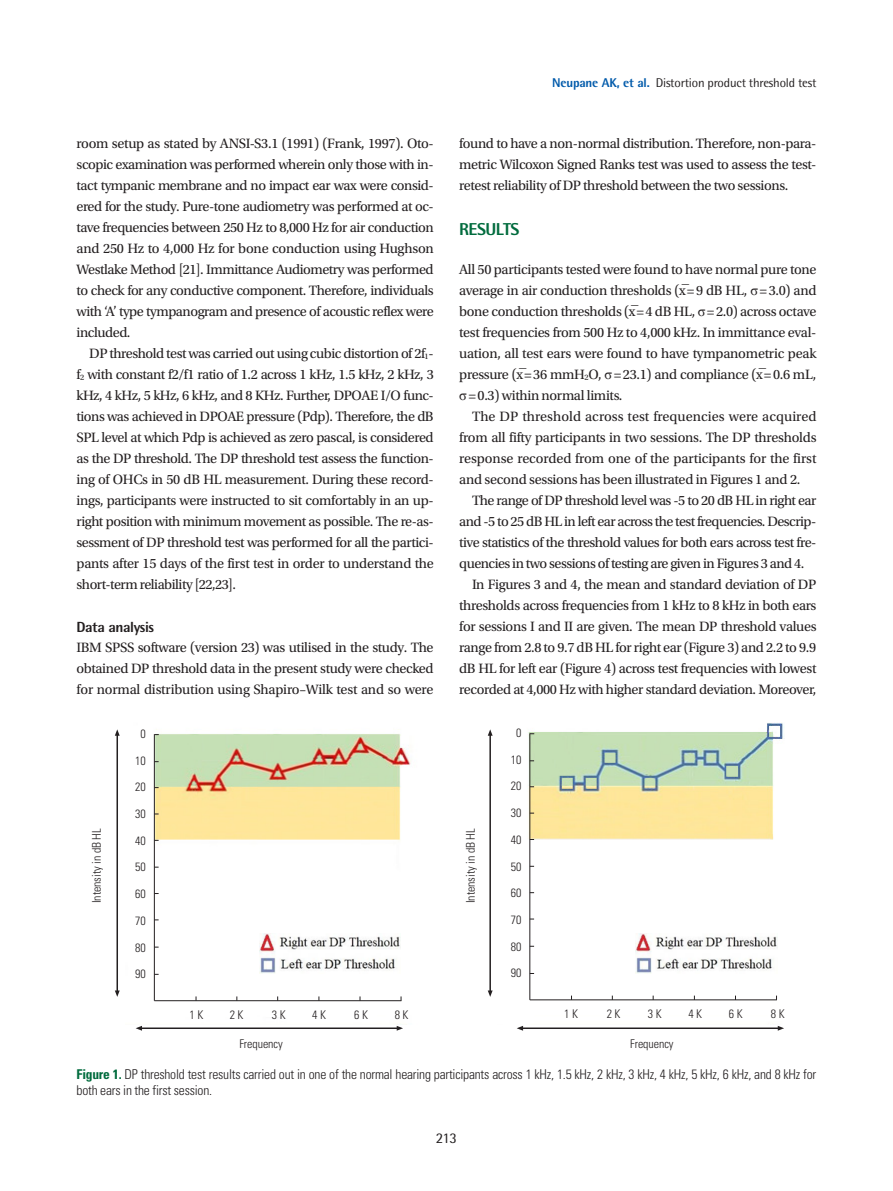
<style>
.page{position:relative;width:893px;height:1191px;background:#fff}
.page>*{position:absolute;margin:0;border:0;box-sizing:border-box;transform-origin:0 0}
.본문대제목{font:800 17.25px "Rotis Semi Sans Std";letter-spacing:-.03em;color:#006b3d}
.t1{font:14.85px "Rotis Semi Sans Std";color:#231f20}
.본문중제목{font:800 14.7px "Rotis Semi Sans Std";letter-spacing:-.03em;color:#231f20}
.본문{font:14.25px/21px "Utopia Std";letter-spacing:-.03em;color:#231f20;text-align:justify}
.본문_0{font:14.25px/21px "Utopia Std";letter-spacing:-.025em;color:#231f20;text-align:justify}
.표제목_그림설명{font:300 condensed 13.5px/16.2px "Univers LT Std";letter-spacing:-.015em;color:#231f20}
.하시라이름{font:12.75px "Rotis Semi Sans Std";letter-spacing:-.015em;color:#231f20}
.그림지문_8pt{font:300 condensed 12px "Univers LT Std";letter-spacing:-.005em;color:#231f20}
.s1{font-size:8.25px}
.s2{font-weight:800;color:#015aaa}
.s3{font-family:"Times New Roman"}
.s4{font-weight:700;color:#006b3d}
</style>
<div class="page">
<img style="left:153px;top:734px;width:258px;height:290px">
<img style="left:528px;top:722px;width:256px;height:302px">
<hr style="left:154px;top:734px;width:1px;height:266px;background:#231f20">
<hr style="left:529px;top:733px;width:1px;height:266px;background:#231f20">
<hr style="left:154px;top:1000px;width:247px;height:1px;background:#231f20">
<hr style="left:530px;top:999px;width:247px;height:1px;background:#231f20">
<svg style="left:115px;top:729px;width:5px;height:6px"></svg>
<svg style="left:115px;top:990px;width:5px;height:6px"></svg>
<hr style="left:117px;top:735px;width:1px;height:258px;background:#231f20">
<svg style="left:488px;top:729px;width:5px;height:6px"></svg>
<svg style="left:488px;top:990px;width:5px;height:6px"></svg>
<hr style="left:489px;top:735px;width:2px;height:258px;background:#231f20">
<svg style="left:397px;top:1026px;width:6px;height:4px"></svg>
<svg style="left:136px;top:1025px;width:6px;height:5px"></svg>
<hr style="left:139px;top:1027px;width:259px;height:2px;background:#231f20">
<svg style="left:778px;top:1026px;width:6px;height:4px"></svg>
<svg style="left:517px;top:1026px;width:6px;height:4px"></svg>
<hr style="left:520px;top:1027px;width:259px;height:2px;background:#231f20">
<img style="left:636px;top:933px;width:141px;height:40px">
<img style="left:259px;top:933px;width:142px;height:40px">
<p class="본문_0" style="left:77px;top:133px;width:359px">room setup as stated by ANSI-S3.1 (1991) (Frank, 1997). Oto&shy;scopic examination was performed wherein only those with in&shy;tact tympanic membrane and no impact ear wax were consid&shy;ered for the study. Pure-tone audiometry was performed at oc&shy;tave frequencies between 250 Hz to 8,000 Hz for air conduction and 250 Hz to 4,000 Hz for bone conduction using Hughson Westlake Method [21]. Immittance Audiometry was performed to check for any conductive component. Therefore, individuals with ‘A’ type tympanogram and presence of acoustic reflex were included.</p>
<p class="본문" style="left:77px;top:343px;width:359px;text-indent:13px">DP threshold test was carried out using cubic distortion of 2f<span class="s1">1</span>- f<span class="s1">2</span> with constant f2/f1 ratio of 1.2 across 1 kHz, 1.5 kHz, 2 kHz, 3 kHz, 4 kHz, 5 kHz, 6 kHz, and 8 KHz. Further, DPOAE I/O func&shy;tions was achieved in DPOAE pressure (Pdp). Therefore, the dB SPL level at which Pdp is achieved as zero pascal, is considered as the DP threshold. The DP threshold test assess the function&shy;ing of OHCs in 50 dB HL measurement. During these record&shy;ings, participants were instructed to sit comfortably in an up&shy;right position with minimum movement as possible. The re-as&shy;sessment of DP threshold test was performed for all the partici&shy;pants after 15 days of the first test in order to understand the short-term reliability [22,23].</p>
<p class="본문중제목" style="left:77px;top:617px;width:79px">Data analysis</p>
<p class="본문_0" style="left:77px;top:637px;width:359px">IBM SPSS software (version 23) was utilised in the study. The obtained DP threshold data in the present study were checked for normal distribution using Shapiro–Wilk test and so were</p>
<p class="하시라이름" style="left:552px;top:75px;width:266px"><span class="s2">Neupane AK, et al.</span> Distortion product threshold test</p>
<p class="본문_0" style="left:459px;top:133px;width:359px">found to have a non-normal distribution. Therefore, non-para&shy;metric Wilcoxon Signed Ranks test was used to assess the test&shy;retest reliability of DP threshold between the two sessions.</p>
<p class="본문대제목" style="left:459px;top:218px;width:62px">RESULTS</p>
<p class="본문_0" style="left:459px;top:259px;width:359px">All 50 participants tested were found to have normal pure tone average in air conduction thresholds (x<span class="s3">̅</span>=9 dB HL, <span class="s3">σ</span>=3.0) and bone conduction thresholds (x<span class="s3">̅</span>=4 dB HL, <span class="s3">σ</span>=2.0) across octave test frequencies from 500 Hz to 4,000 kHz. In immittance eval&shy;uation, all test ears were found to have tympanometric peak pressure (x<span class="s3">̅</span>=36 mmH<span class="s1">2</span>O, <span class="s3">σ</span>=23.1) and compliance (x<span class="s3">̅</span>=0.6 mL, <span class="s3">σ</span>=0.3) within normal limits.</p>
<p class="본문" style="left:459px;top:406px;width:359px;text-indent:13px">The DP threshold across test frequencies were acquired from all fifty participants in two sessions. The DP thresholds response recorded from one of the participants for the first and second sessions has been illustrated in Figures 1 and 2.</p>
<p class="본문" style="left:459px;top:490px;width:359px;text-indent:13px">The range of DP threshold level was -5 to 20 dB HL in right ear and -5 to 25 dB HL in left ear across the test frequencies. Descrip&shy;tive statistics of the threshold values for both ears across test fre&shy;quencies in two sessions of testing are given in Figures 3 and 4.</p>
<p class="본문" style="left:459px;top:574px;width:359px;text-indent:13px">In Figures 3 and 4, the mean and standard deviation of DP thresholds across frequencies from 1 kHz to 8 kHz in both ears for sessions I and II are given. The mean DP threshold values range from 2.8 to 9.7 dB HL for right ear (Figure 3) and 2.2 to 9.9 dB HL for left ear (Figure 4) across test frequencies with lowest recorded at 4,000 Hz with higher standard deviation. Moreover,</p>
<p class="그림지문_8pt" style="left:141px;top:726px;width:7px">0</p>
<p class="그림지문_8pt" style="left:135px;top:753px;width:12px">10</p>
<p class="그림지문_8pt" style="left:135px;top:780px;width:12px">20</p>
<p class="그림지문_8pt" style="left:135px;top:806px;width:12px">30</p>
<p class="그림지문_8pt" style="left:135px;top:833px;width:12px">40</p>
<p class="그림지문_8pt" style="left:135px;top:860px;width:12px">50</p>
<p class="그림지문_8pt" style="left:135px;top:886px;width:12px">60</p>
<p class="그림지문_8pt" style="left:135px;top:913px;width:12px">70</p>
<p class="그림지문_8pt" style="left:135px;top:940px;width:12px">80</p>
<p class="그림지문_8pt" style="left:135px;top:967px;width:12px">90</p>
<p class="그림지문_8pt" style="left:90px;top:903px;width:76px;rotate:-90deg">Intensity in dB HL</p>
<p class="그림지문_8pt" style="left:463px;top:903px;width:76px;rotate:-90deg">Intensity in dB HL</p>
<p class="그림지문_8pt" style="left:516px;top:725px;width:7px">0</p>
<p class="그림지문_8pt" style="left:511px;top:752px;width:12px">10</p>
<p class="그림지문_8pt" style="left:511px;top:779px;width:12px">20</p>
<p class="그림지문_8pt" style="left:511px;top:805px;width:12px">30</p>
<p class="그림지문_8pt" style="left:511px;top:832px;width:12px">40</p>
<p class="그림지문_8pt" style="left:511px;top:859px;width:12px">50</p>
<p class="그림지문_8pt" style="left:511px;top:886px;width:12px">60</p>
<p class="그림지문_8pt" style="left:511px;top:912px;width:12px">70</p>
<p class="그림지문_8pt" style="left:511px;top:939px;width:12px">80</p>
<p class="그림지문_8pt" style="left:511px;top:966px;width:12px">90</p>
<p class="그림지문_8pt" style="left:190px;top:1007px;width:15px">1 K</p>
<p class="그림지문_8pt" style="left:230px;top:1007px;width:15px">2 K</p>
<p class="그림지문_8pt" style="left:272px;top:1007px;width:15px">3 K</p>
<p class="그림지문_8pt" style="left:312px;top:1007px;width:15px">4 K</p>
<p class="그림지문_8pt" style="left:354px;top:1007px;width:15px">6 K</p>
<p class="그림지문_8pt" style="left:395px;top:1007px;width:15px">8 K</p>
<p class="그림지문_8pt" style="left:564px;top:1007px;width:15px">1 K</p>
<p class="그림지문_8pt" style="left:607px;top:1007px;width:15px">2 K</p>
<p class="그림지문_8pt" style="left:648px;top:1007px;width:15px">3 K</p>
<p class="그림지문_8pt" style="left:688px;top:1007px;width:15px">4 K</p>
<p class="그림지문_8pt" style="left:729px;top:1007px;width:15px">6 K</p>
<p class="그림지문_8pt" style="left:771px;top:1007px;width:15px">8 K</p>
<p class="그림지문_8pt" style="left:239px;top:1036px;width:45px">Frequency</p>
<p class="그림지문_8pt" style="left:630px;top:1036px;width:45px">Frequency</p>
<p class="표제목_그림설명" style="left:77px;top:1066px;width:741px"><span class="s4">Figure 1.</span> DP threshold test results carried out in one of the normal hearing participants across 1 kHz, 1.5 kHz, 2 kHz, 3 kHz, 4 kHz, 5 kHz, 6 kHz, and 8 kHz for both ears in the first session.</p>
<p class="t1" style="left:436px;top:1129px;width:23px">213</p>
</div>
